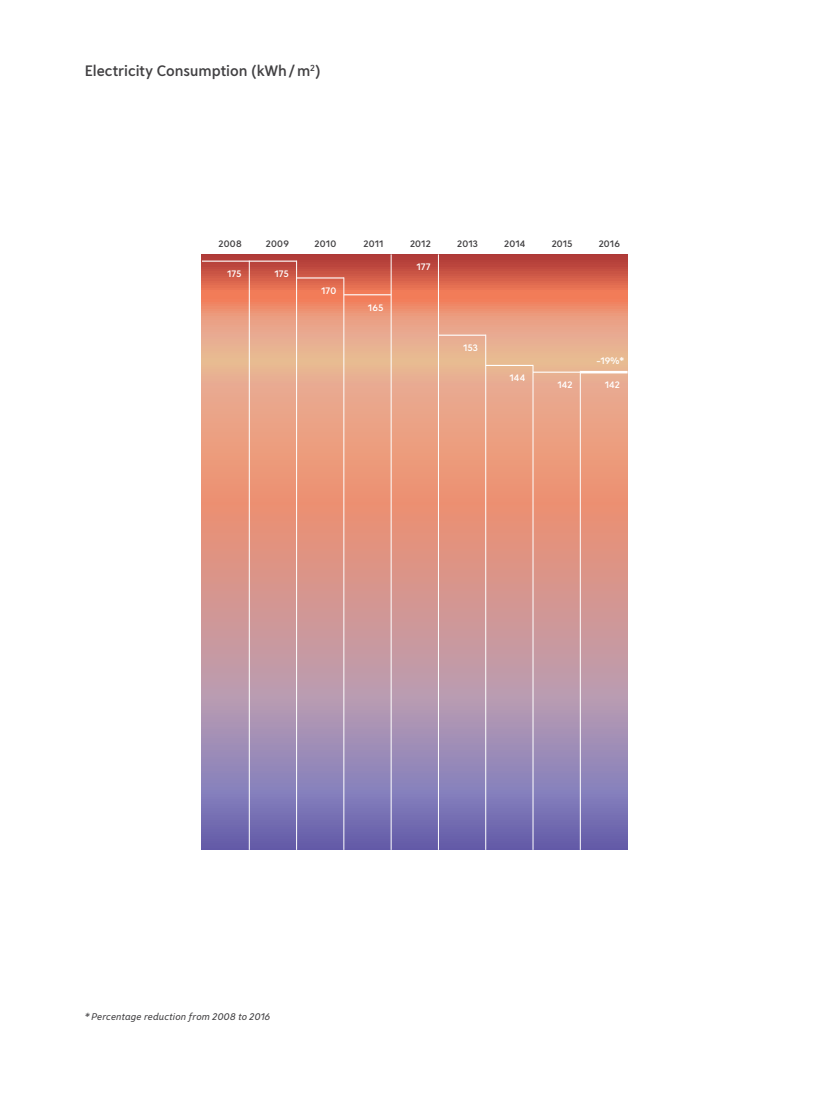
<style>
.page{position:relative;width:830px;height:1106px;background:#fff}
.page>*{position:absolute;margin:0;border:0;box-sizing:border-box;transform-origin:0 0}
.t1{font:500 16.5px "Piraeus Sans";color:#414042}
.t2{font:italic 10.5px "Piraeus Sans";letter-spacing:.01em;color:#414042}
.t3{font:500 10.2px "Piraeus Sans";letter-spacing:.015em;color:#414042}
.t4{font:500 10.2px "Piraeus Sans";letter-spacing:.015em;color:#fff}
</style>
<div class="page">
<svg style="left:202px;top:254px;width:425px;height:596px;background:#ca9190"></svg>
<hr style="left:202px;top:260px;width:94px;height:2px;background:#fff">
<hr style="left:296px;top:277px;width:48px;height:1px;background:#fff">
<hr style="left:438px;top:334px;width:47px;height:2px;background:#fff">
<hr style="left:485px;top:365px;width:47px;height:1px;background:#fff">
<hr style="left:532px;top:371px;width:48px;height:2px;background:#fff">
<hr style="left:580px;top:371px;width:47px;height:2px;background:#fff">
<hr style="left:344px;top:294px;width:47px;height:1px;background:#fff">
<hr style="left:249px;top:260px;width:1px;height:590px;background:#fff">
<hr style="left:296px;top:260px;width:1px;height:590px;background:#fff">
<hr style="left:343px;top:277px;width:1px;height:573px;background:#fff">
<hr style="left:390px;top:254px;width:1px;height:596px;background:#fff">
<hr style="left:438px;top:254px;width:1px;height:596px;background:#fff">
<hr style="left:485px;top:334px;width:1px;height:516px;background:#fff">
<hr style="left:532px;top:365px;width:1px;height:485px;background:#fff">
<hr style="left:579px;top:371px;width:1px;height:479px;background:#fff">
<h1 class="t1" style="left:85px;top:62px;width:237px">Electricity Consumption (kWh/m<sup>2</sup>)</h1>
<p class="t3" style="left:218px;top:238px;width:25px">2008</p>
<p class="t3" style="left:266px;top:238px;width:24px">2009</p>
<p class="t3" style="left:314px;top:238px;width:23px">2010</p>
<p class="t3" style="left:363px;top:238px;width:21px">2011</p>
<p class="t3" style="left:410px;top:238px;width:22px">2012</p>
<p class="t3" style="left:457px;top:238px;width:22px">2013</p>
<p class="t3" style="left:504px;top:238px;width:23px">2014</p>
<p class="t3" style="left:551px;top:238px;width:22px">2015</p>
<p class="t3" style="left:598px;top:238px;width:23px">2016</p>
<p class="t4" style="left:227px;top:268px;width:16px">175</p>
<p class="t4" style="left:274px;top:268px;width:16px">175</p>
<p class="t4" style="left:321px;top:285px;width:17px">170</p>
<p class="t4" style="left:368px;top:302px;width:17px">165</p>
<p class="t4" style="left:416px;top:261px;width:16px">177</p>
<p class="t4" style="left:463px;top:342px;width:17px">153</p>
<p class="t4" style="left:509px;top:372px;width:17px">144</p>
<p class="t4" style="left:557px;top:379px;width:17px">142</p>
<p class="t4" style="left:596px;top:355px;width:30px">-19%*</p>
<p class="t4" style="left:604px;top:379px;width:17px">142</p>
<p class="t2" style="left:85px;top:1011px;width:187px">*Percentage reduction from 2008 to 2016</p>
</div>
